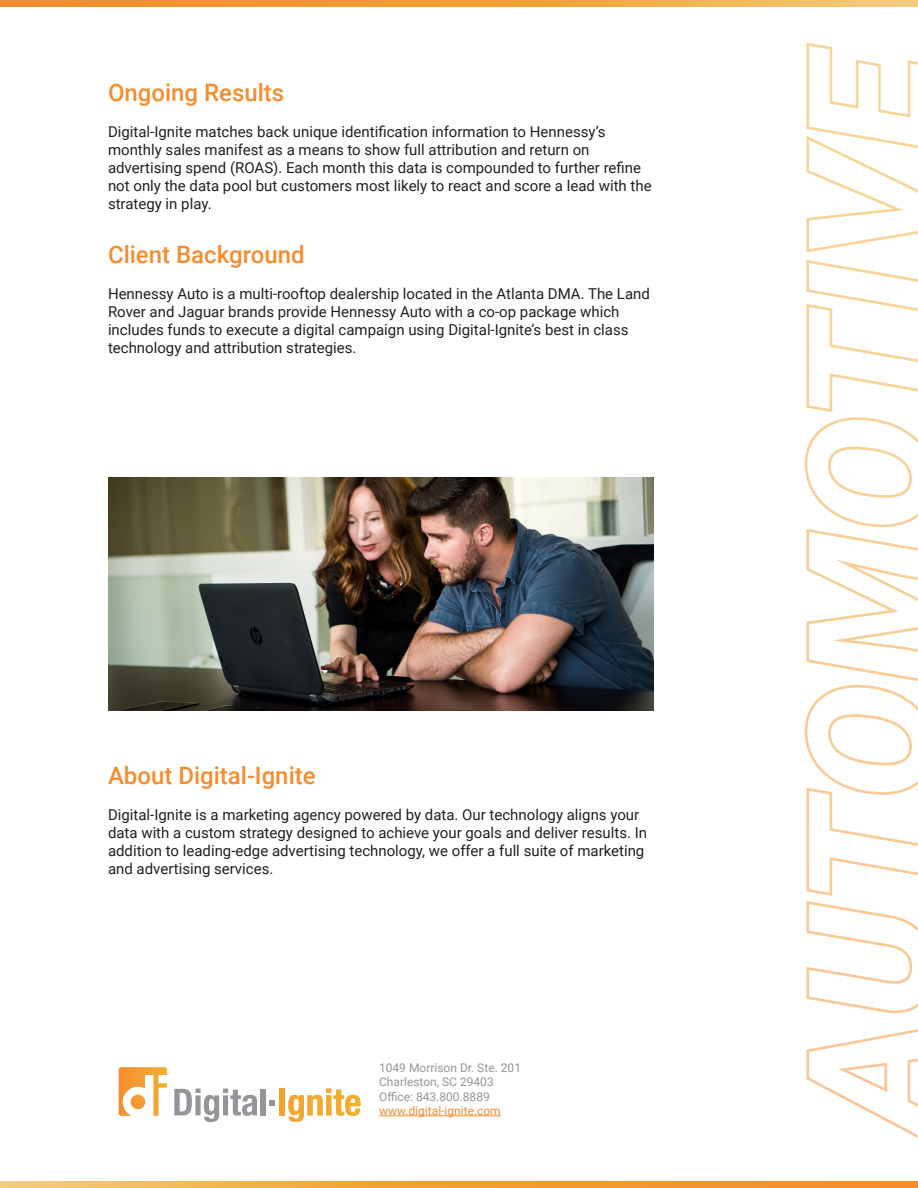
<style>
.page{position:relative;width:918px;height:1188px;background:#fff}
.page>*{position:absolute;margin:0;border:0;box-sizing:border-box;transform-origin:0 0}
.t1{font:500 24px "Roboto";color:#f58d31}
.t2{font:15px/18px "Roboto";color:#231f20}
.t3{font:12px "Roboto";color:#939598}
.t4{font:12px "Roboto";color:#f58d31}
</style>
<div class="page">
<img style="left:108px;top:477px;width:546px;height:234px">
<hr style="left:379px;top:1116px;width:122px;height:1px;background:#f58d31">
<svg style="left:0;top:1181px;width:918px;height:7px;background:#f2a442"></svg>
<svg style="left:0;top:0;width:918px;height:7px;background:#f2a442"></svg>
<svg style="left:806px;top:1029px;width:112px;height:109px"></svg>
<svg style="left:805px;top:42px;width:113px;height:972px"></svg>
<div style="left:280px;top:1089px;width:5px;height:26px;background:#f2a530"></div>
<svg style="left:288px;top:1089px;width:73px;height:32px"></svg>
<svg style="left:174px;top:1089px;width:84px;height:33px"></svg>
<div style="left:261px;top:1089px;width:5px;height:26px;background:#939598"></div>
<svg style="left:270px;top:1101px;width:5px;height:5px"></svg>
<svg style="left:119px;top:1067px;width:48px;height:49px"></svg>
<div style="left:131px;top:1095px;width:14px;height:14px;background:#f49b31;border-radius:7px"></div>
<p class="t1" style="left:108px;top:76px;width:178px">Ongoing Results</p>
<p class="t2" style="left:108px;top:122px;width:545px">Digital-Ignite matches back unique identification information to Hennessy’s monthly sales manifest as a means to show full attribution and return on advertising spend (ROAS). Each month this data is compounded to further refine not only the data pool but customers most likely to react and score a lead with the strategy in play.</p>
<p class="t1" style="left:108px;top:238px;width:198px">Client Background</p>
<p class="t2" style="left:108px;top:284px;width:543px">Hennessy Auto is a multi-rooftop dealership located in the Atlanta DMA. The Land Rover and Jaguar brands provide Hennessy Auto with a co-op package which includes funds to execute a digital campaign using Digital-Ignite’s best in class technology and attribution strategies.</p>
<p class="t1" style="left:108px;top:759px;width:209px">About Digital-Ignite</p>
<p class="t2" style="left:108px;top:805px;width:541px">Digital-Ignite is a marketing agency powered by data. Our technology aligns your data with a custom strategy designed to achieve your goals and deliver results. In addition to leading-edge advertising technology, we offer a full suite of marketing and advertising services.</p>
<p class="t3" style="left:379px;top:1059px;width:144px">1049 Morrison Dr. Ste. 201</p>
<p class="t3" style="left:379px;top:1073px;width:116px">Charleston, SC 29403</p>
<p class="t3" style="left:379px;top:1088px;width:112px">Office: 843.800.8889</p>
<p class="t4" style="left:379px;top:1102px;width:123px">www.digital-ignite.com</p>
</div>
